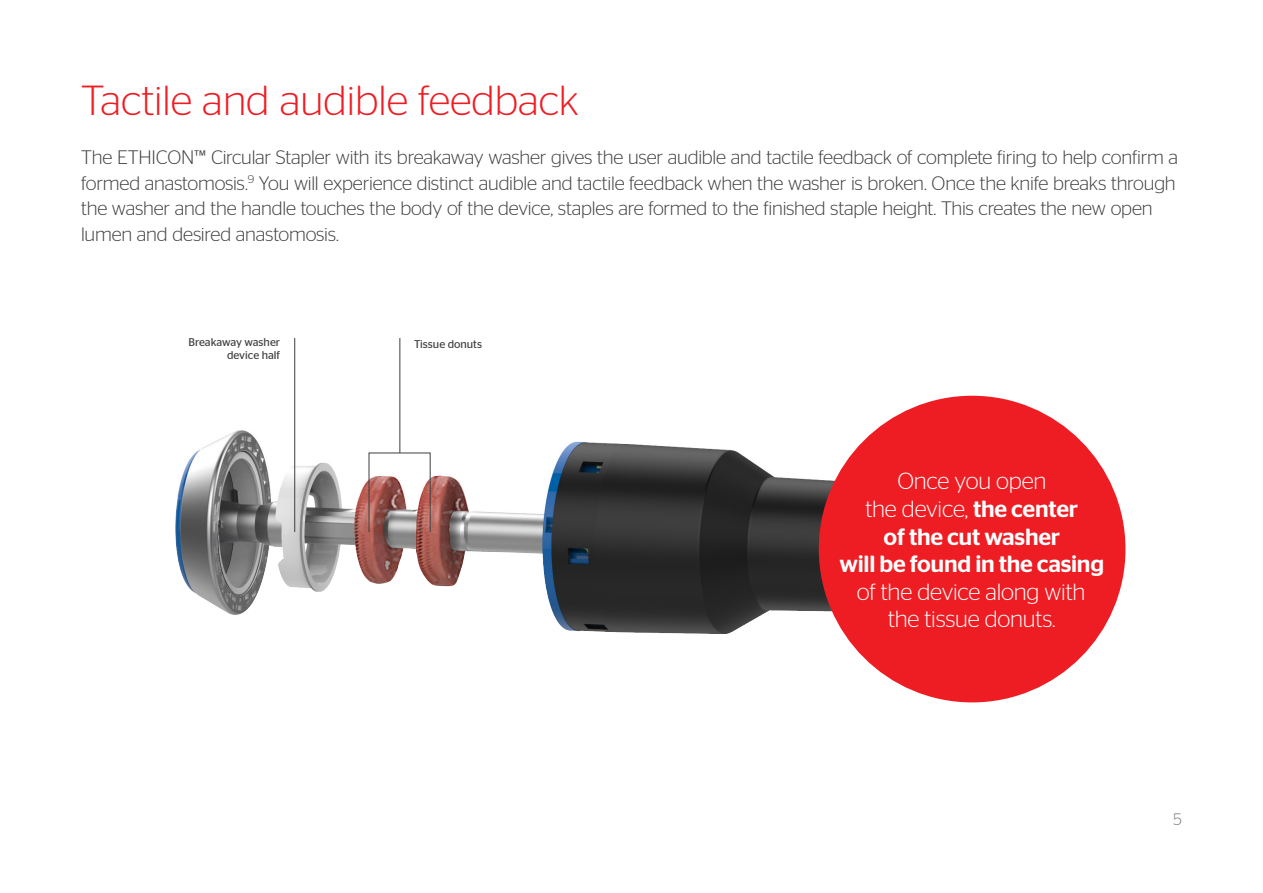
<style>
.page{position:relative;width:1263px;height:893px;background:#fff}
.page>*{position:absolute;margin:0;border:0;box-sizing:border-box;transform-origin:0 0}
.page_head{font:300 42px "Stag Sans";color:#ee1d23}
.t1{font:300 23.4px/27.6px "Stag Sans";letter-spacing:-.01em;color:#fff;text-align:center}
.intro_copy{font:300 19.5px/25.5px "Stag Sans";letter-spacing:-.01em;color:#3e3e3f}
.t2{font:300 16.5px "Stag Sans";color:#76787b}
.callout_copy{font:11.25px "Stag Sans";color:#3e3e3f}
.s1{font-weight:500}
</style>
<div class="page">
<img style="left:175px;top:423px;width:709px;height:245px">
<hr style="left:400px;top:338px;width:1px;height:115px;background:#3e3e3f">
<hr style="left:294px;top:338px;width:1px;height:194px;background:#3e3e3f">
<div style="left:819px;top:396px;width:306px;height:306px;background:#ee1d23;border-radius:50%"></div>
<p class="page_head" style="left:81px;top:77px;width:499px">Tactile and audible feedback</p>
<p class="intro_copy" style="left:81px;top:144px;width:1098px">The ETHICON™ Circular Stapler with its breakaway washer gives the user audible and tactile feedback of complete firing to help confirm a formed anastomosis.<sup>9</sup> You will experience distinct audible and tactile feedback when the washer is broken. Once the knife breaks through the washer and the handle touches the body of the device, staples are formed to the finished staple height. This creates the new open lumen and desired anastomosis.</p>
<p class="callout_copy" style="left:188px;top:336px;width:93px">Breakaway washer</p>
<p class="callout_copy" style="left:414px;top:338px;width:70px">Tissue donuts</p>
<p class="callout_copy" style="left:227px;top:349px;width:55px">device half</p>
<p class="t1" style="left:839px;top:467px;width:266px">Once you open<br>the device, <span class="s1">the center<br>of the cut washer<br>will be found in the casing </span>of the device along with the tissue donuts.</p>
<p class="t2" style="left:1174px;top:810px;width:10px">5</p>
</div>
